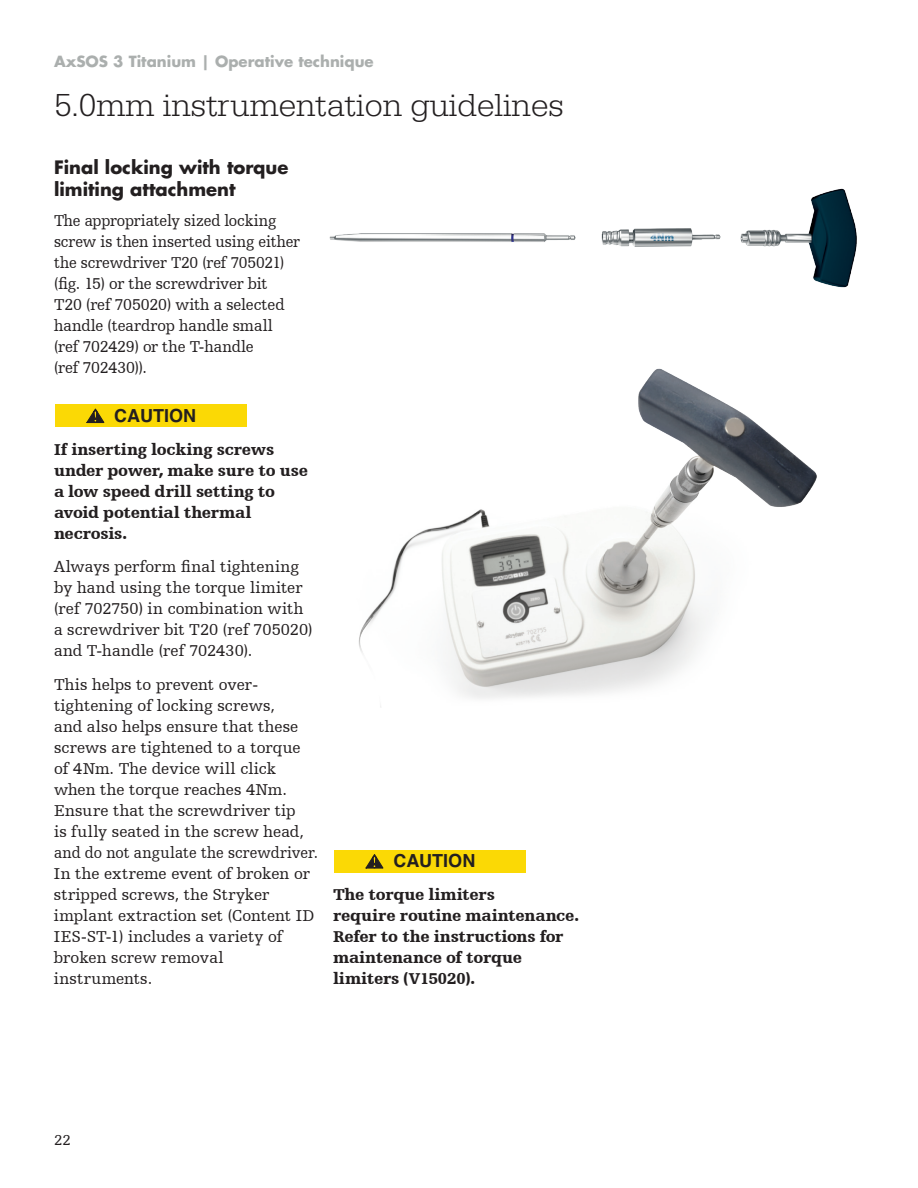
<style>
.page{position:relative;width:918px;height:1188px;background:#fff}
.page>*{position:absolute;margin:0;border:0;box-sizing:border-box;transform-origin:0 0}
.t1{font:300 33px "URW Egyptienne TOT";color:#231f20}
.t2{font:700 18px/22.5px "Futura Std";color:#231f20}
.t3{font:700 18px "Helvetica";color:#231f20}
.t4{font:16.5px/21px "Humanist Slabserif 712 BT";color:#231f20}
.t5{font:900 16.5px/21px "Humanist Slabserif 712 BT";letter-spacing:-.01em;color:#231f20}
.t6{font:16.5px/21px "Humanist Slabserif 712 BT";color:#231f20;scale:.95 1}
.t7{font:700 15px "Futura Std";color:#abafae}
.t8{font:15px "Humanist Slabserif 712 BT";color:#231f20}
</style>
<div class="page">
<img style="left:359px;top:368px;width:458px;height:339px">
<img style="left:329px;top:188px;width:528px;height:100px">
<div style="left:334px;top:850px;width:191px;height:23px;background:#fbd905"></div>
<svg style="left:365px;top:854px;width:19px;height:15px"></svg>
<div style="left:55px;top:404px;width:191px;height:23px;background:#fbd905"></div>
<svg style="left:86px;top:408px;width:19px;height:16px"></svg>
<p class="t7" style="left:54px;top:51px;width:321px">AxSOS 3 Titanium | Operative technique</p>
<h1 class="t1" style="left:54px;top:86px;width:511px">5.0mm instrumentation guidelines</h1>
<p class="t2" style="left:54px;top:155px;width:236px">Final locking with torque limiting attachment</p>
<p class="t6" style="left:54px;top:209px;width:261px">The appropriately sized locking screw is then inserted using either the screwdriver T20 (ref 705021) (fig. 15) or the screwdriver bit<br>T20 (ref 705020) with a selected handle (teardrop handle small (ref 702429) or the T-handle<br>(ref 702430)).</p>
<p class="t3" style="left:114px;top:401px;width:83px">CAUTION</p>
<p class="t5" style="left:54px;top:438px;width:256px">If inserting locking screws under power, make sure to use a low speed drill setting to avoid potential thermal necrosis.</p>
<p class="t4" style="left:54px;top:556px;width:260px">Always perform final tightening by hand using the torque limiter (ref 702750) in combination with a screwdriver bit T20 (ref 705020) and T-handle (ref 702430).</p>
<p class="t4" style="left:54px;top:674px;width:263px">This helps to prevent over&shy;tightening of locking screws,<br>and also helps ensure that these screws are tightened to a torque of 4Nm. The device will click when the torque reaches 4Nm.<br>Ensure that the screwdriver tip<br>is fully seated in the screw head, and do not angulate the screwdriver.<br>In the extreme event of broken or stripped screws, the Stryker implant extraction set (Content ID<br>IES-ST-1) includes a variety of broken screw removal instruments.</p>
<p class="t3" style="left:393px;top:847px;width:83px">CAUTION</p>
<p class="t5" style="left:333px;top:884px;width:248px">The torque limiters<br>require routine maintenance.<br>Refer to the instructions for maintenance of torque limiters (V15020).</p>
<p class="t8" style="left:54px;top:1131px;width:18px">22</p>
</div>
